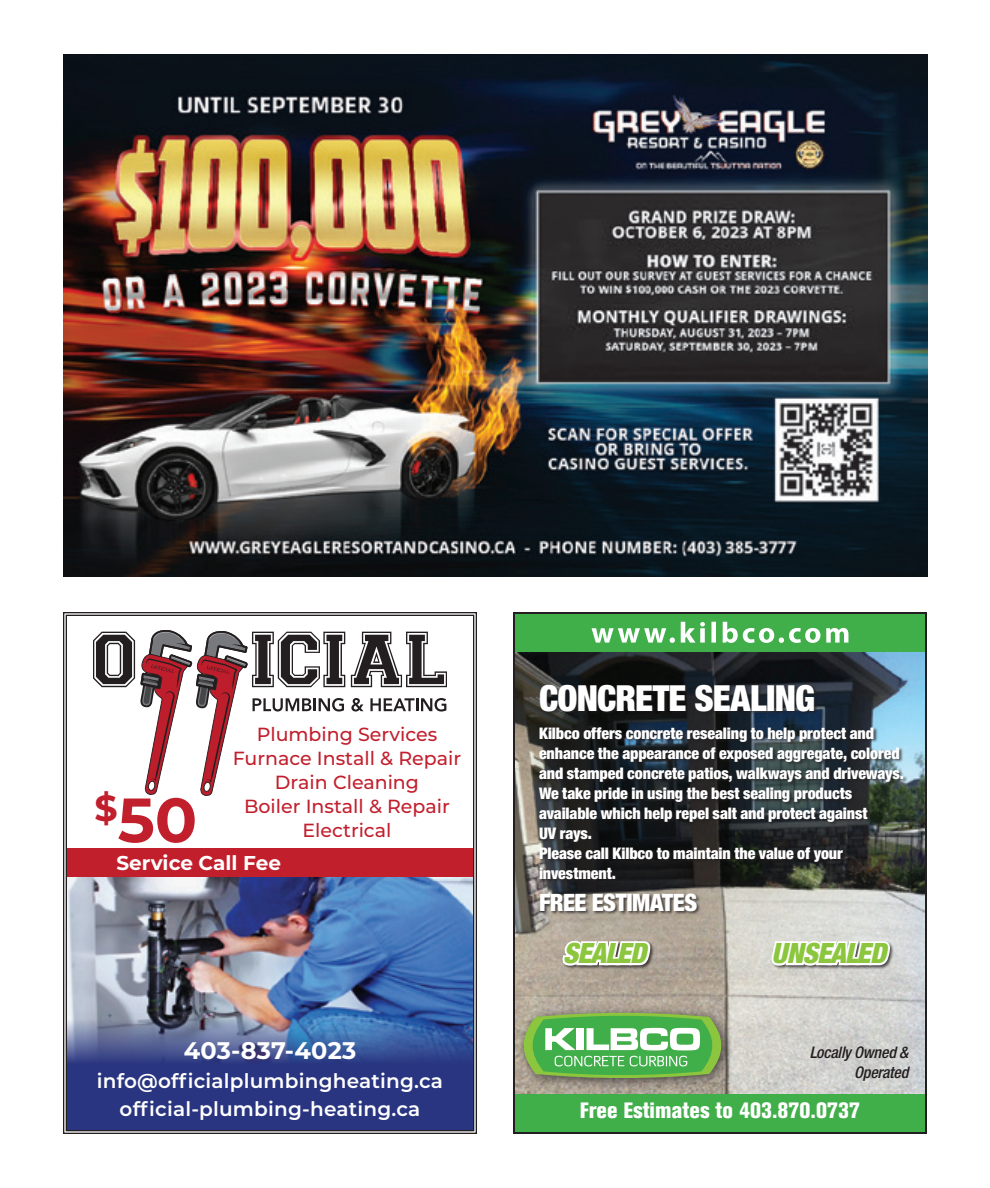
<style>
.page{position:relative;width:990px;height:1188px;background:#fff}
.page>*{position:absolute;margin:0;border:0;box-sizing:border-box;transform-origin:0 0}
.t1{font:700 62.4px "Montserrat";color:#c21f2d}
.t2{font:900 condensed 36px "Helvetica Neue LT Std";letter-spacing:-.025em;color:#fff}
.t3{font:italic 900 condensed 28px "Helvetica Neue LT Std";letter-spacing:-.025em;color:#8bc63e}
.t4{font:900 condensed 24px "Helvetica Neue LT Std";letter-spacing:-.02em;color:#fff}
.t5{font:700 24px "Montserrat";letter-spacing:.01em;color:#fff}
.t6{font:22px "Akzidenz Grotesk BQ X Bd Cnd Alt";color:#fff}
.t7{font:600 20px/28.4px "Montserrat";letter-spacing:.01em;color:#fff;text-align:center}
.t8{font:700 20px "Montserrat";color:#fff}
.t9{font:500 19px/24px "Montserrat";color:#c21f2d;text-align:center}
.t10{font:900 condensed 16px/20px "Helvetica Neue LT Std";letter-spacing:-.005em;color:#fff}
.t11{font:italic 500 condensed 16px/20px "Helvetica Neue LT Std";letter-spacing:-.01em;color:#231f20;text-align:right}
</style>
<div class="page">
<img style="left:63px;top:54px;width:864px;height:522px">
<img style="left:63px;top:612px;width:414px;height:522px">
<div style="left:513px;top:612px;width:414px;height:41px;background:#40ae49"></div>
<div style="left:514px;top:1093px;width:412px;height:41px;background:#40ae49"></div>
<img style="left:516px;top:653px;width:408px;height:440px">
<svg style="left:592px;top:622px;width:256px;height:21px"></svg>
<div style="left:513px;top:612px;width:414px;height:522px;border:2px solid #231f20"></div>
<div style="left:515px;top:1004px;width:218px;height:87px;background:#231f20;opacity:.75"></div>
<svg style="left:520px;top:1011px;width:205px;height:68px"></svg>
<div style="left:539px;top:684px;width:368px;height:231px;background:#231f20;opacity:.75"></div>
<div style="left:562px;top:941px;width:93px;height:29px;background:#231f20;opacity:.75"></div>
<svg style="left:562px;top:926px;width:91px;height:43px"></svg>
<svg style="left:770px;top:832px;width:123px;height:260px"></svg>
<p class="t9" style="left:233px;top:722px;width:230px">Plumbing Services<br>Furnace Install &amp; Repair<br>Drain Cleaning<br>Boiler Install &amp; Repair<br>Electrical</p>
<p class="t1" style="left:95px;top:775px;width:104px"><sup>$</sup>50</p>
<p class="t8" style="left:116px;top:848px;width:166px">Service Call Fee</p>
<p class="t5" style="left:184px;top:1034px;width:174px">403-837-4023</p>
<p class="t7" style="left:97px;top:1065px;width:348px">info@officialplumbingheating.ca official-plumbing-heating.ca</p>
<p class="t2" style="left:539px;top:676px;width:278px">CONCRETE SEALING</p>
<p class="t10" style="left:539px;top:723px;width:367px">Kilbco offers concrete resealing to help protect and enhance the appearance of exposed aggregate, colored and stamped concrete patios, walkways and driveways.<br>We take pride in using the best sealing products available which help repel salt and protect against<br>UV rays.<br>Please call Kilbco to maintain the value of your investment.</p>
<p class="t4" style="left:539px;top:887px;width:160px">FREE ESTIMATES</p>
<p class="t3" style="left:563px;top:936px;width:85px">SEALED</p>
<p class="t3" style="left:772px;top:936px;width:116px">UNSEALED</p>
<p class="t11" style="left:810px;top:1042px;width:100px">Locally Owned &amp;<br>Operated</p>
<p class="t6" style="left:580px;top:1097px;width:282px">Free Estimates to 403.870.0737</p>
</div>
